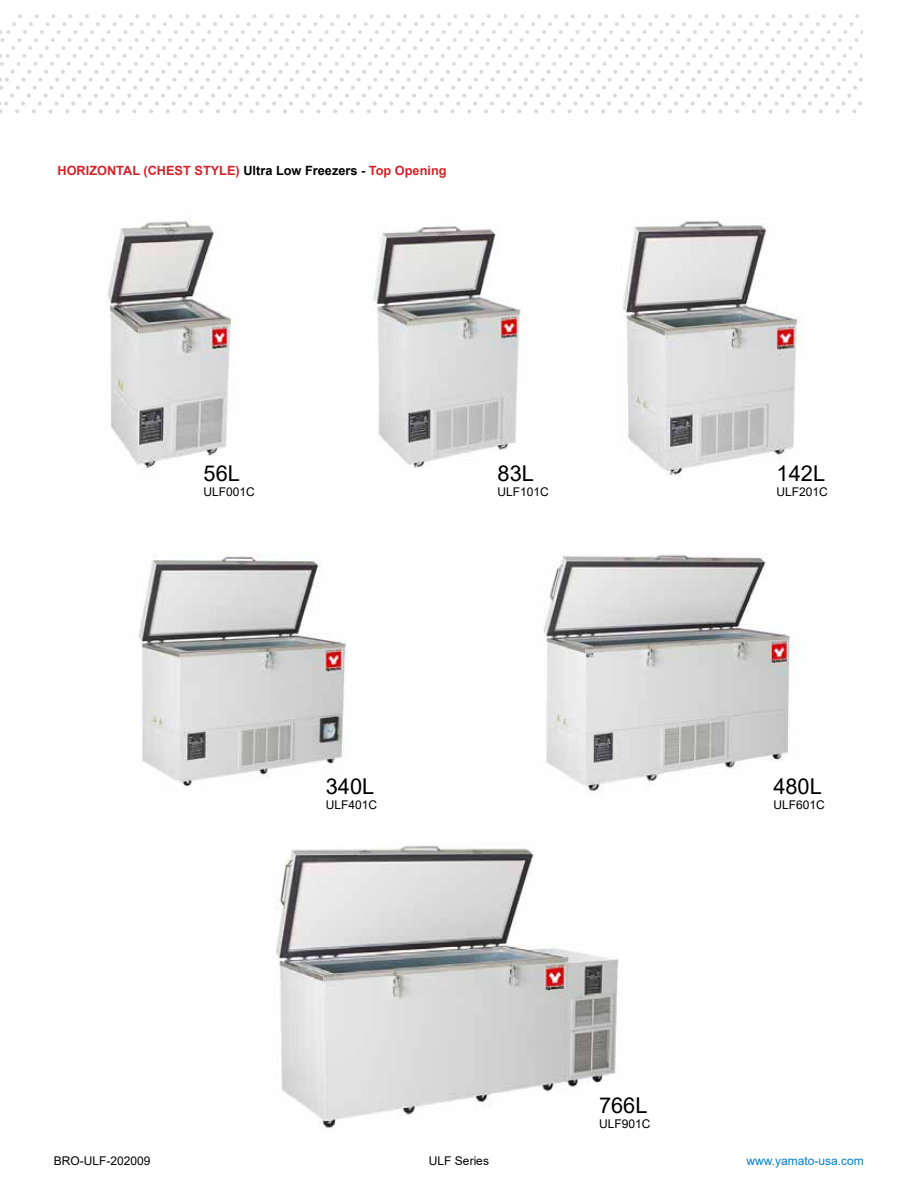
<style>
.page{position:relative;width:918px;height:1188px;background:#fff}
.page>*{position:absolute;margin:0;border:0;box-sizing:border-box;transform-origin:0 0}
.t1{font:21.75px "Arial";color:#000}
.t2{font:700 12.75px "Arial";color:#d2232a}
.t3{font:12px "Arial";color:#000}
.t4{font:12px "Arial";color:#0080c6}
.s1{color:#000}
</style>
<div class="page">
<svg style="left:0;top:14px;width:863px;height:99px"></svg>
<img style="left:107px;top:221px;width:128px;height:250px">
<img style="left:372px;top:226px;width:153px;height:242px">
<img style="left:622px;top:219px;width:180px;height:258px">
<img style="left:138px;top:555px;width:210px;height:232px">
<img style="left:543px;top:554px;width:255px;height:238px">
<img style="left:275px;top:845px;width:344px;height:283px">
<p class="t2" style="left:58px;top:161px;width:391px">HORIZONTAL (CHEST STYLE) <span class="s1">Ultra Low Freezers -</span> Top Opening</p>
<h1 class="t1" style="left:204px;top:458px;width:38px">56L</h1>
<p class="t3" style="left:204px;top:483px;width:53px">ULF001C</p>
<h1 class="t1" style="left:326px;top:771px;width:50px">340L</h1>
<p class="t3" style="left:326px;top:796px;width:53px">ULF401C</p>
<h1 class="t1" style="left:498px;top:458px;width:38px">83L</h1>
<p class="t3" style="left:498px;top:483px;width:53px">ULF101C</p>
<h1 class="t1" style="left:599px;top:1090px;width:50px">766L</h1>
<p class="t3" style="left:599px;top:1115px;width:53px">ULF901C</p>
<h1 class="t1" style="left:777px;top:458px;width:50px">142L</h1>
<p class="t3" style="left:777px;top:483px;width:53px">ULF201C</p>
<h1 class="t1" style="left:773px;top:771px;width:50px">480L</h1>
<p class="t3" style="left:773px;top:796px;width:53px">ULF601C</p>
<p class="t3" style="left:54px;top:1152px;width:98px">BRO-ULF-202009</p>
<p class="t3" style="left:429px;top:1152px;width:62px">ULF Series</p>
<p class="t4" style="left:747px;top:1152px;width:119px">www.yamato-usa.com</p>
</div>
